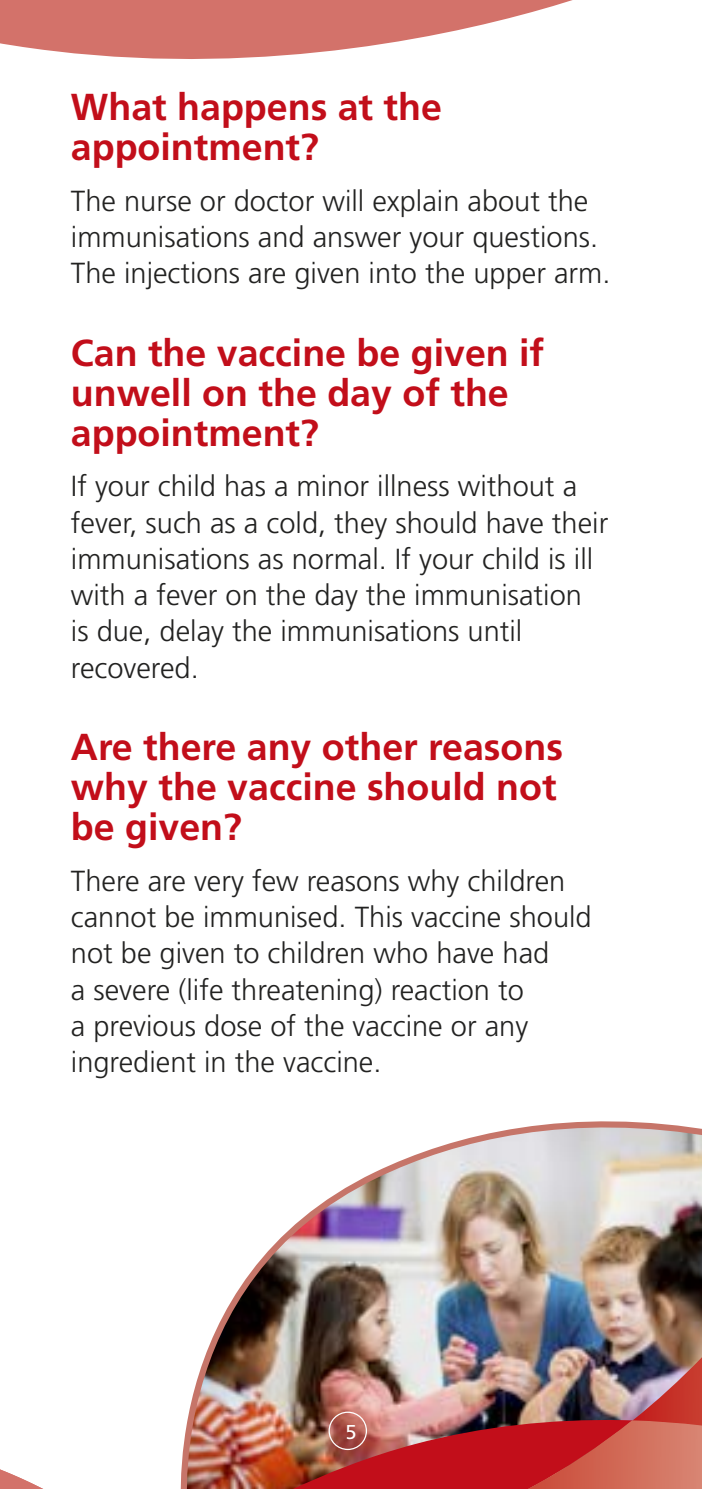
<style>
.page{position:relative;width:702px;height:1489px;background:#fff}
.page>*{position:absolute;margin:0;border:0;box-sizing:border-box;transform-origin:0 0}
.Title__dark_red{font:700 37.5px/40px "Frutiger LT Std";color:#c20e1a}
.body_text{font:300 29px/36.2px "Frutiger LT Std";color:#222221}
.t1{font:20px "Frutiger LT Std";color:#fff}
</style>
<div class="page">
<svg style="left:0;top:0;width:573px;height:59px;fill:#d3726a"></svg>
<img style="left:205px;top:1121px;width:497px;height:235px">
<img style="left:0;top:1356px;width:702px;height:132px">
<div style="left:328px;top:1411px;width:39px;height:38px;border:1px solid #fff;border-radius:50%"></div>
<p class="Title__dark_red" style="left:71px;top:87px;width:372px">What happens at the appointment?</p>
<p class="body_text" style="left:71px;top:183px;width:541px">The nurse or doctor will explain about the immunisations and answer your questions.<br>The injections are given into the upper arm.</p>
<p class="Title__dark_red" style="left:71px;top:333px;width:475px">Can the vaccine be given if unwell on the day of the appointment?</p>
<p class="body_text" style="left:71px;top:468px;width:539px">If your child has a minor illness without a fever, such as a cold, they should have their immunisations as normal. If your child is ill with a fever on the day the immunisation<br>is due, delay the immunisations until recovered.</p>
<p class="Title__dark_red" style="left:71px;top:727px;width:493px">Are there any other reasons why the vaccine should not be given?</p>
<p class="body_text" style="left:71px;top:863px;width:522px">There are very few reasons why children cannot be immunised. This vaccine should not be given to children who have had<br>a severe (life threatening) reaction to<br>a previous dose of the vaccine or any ingredient in the vaccine.</p>
<p class="t1" style="left:345px;top:1419px;width:13px">5</p>
</div>
